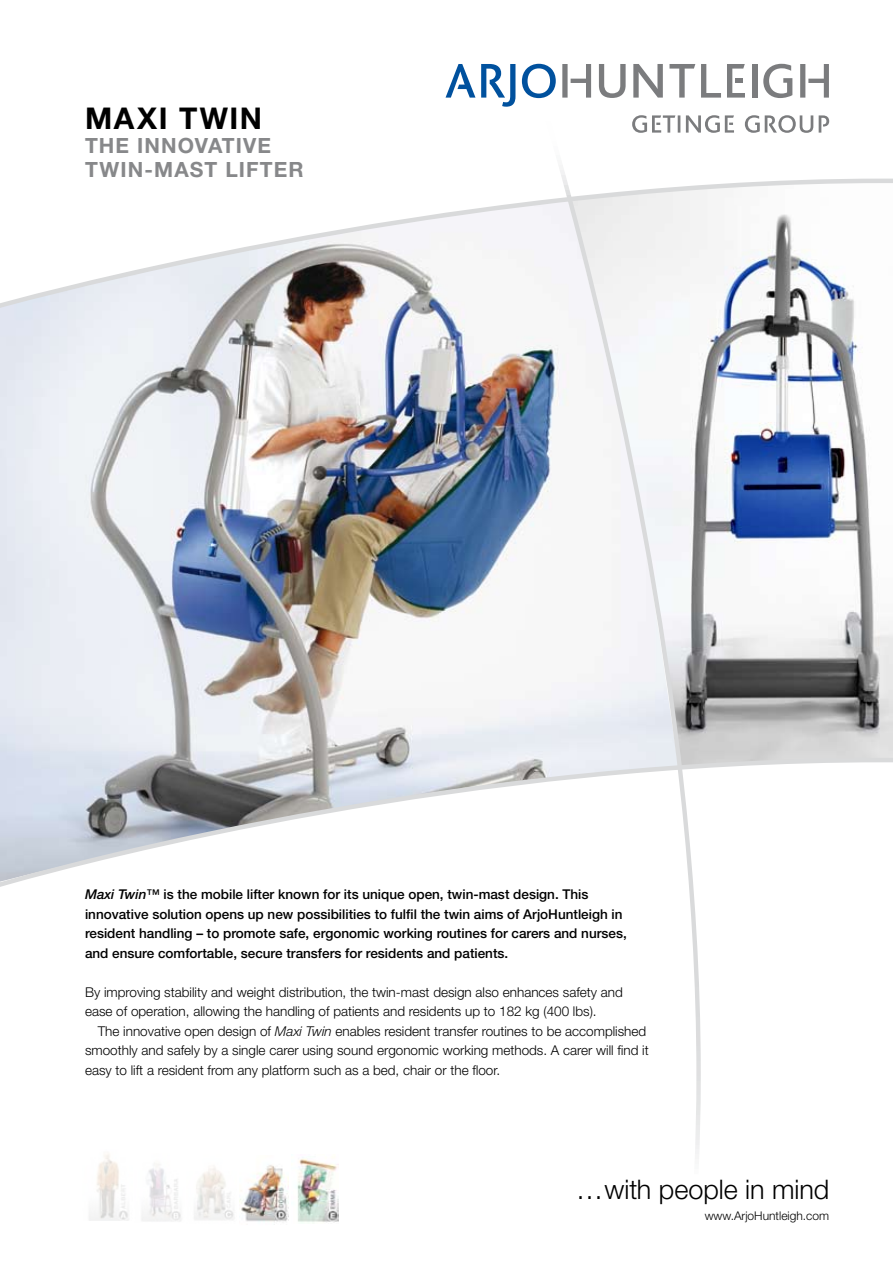
<style>
.page{position:relative;width:893px;height:1263px;background:#fff}
.page>*{position:absolute;margin:0;border:0;box-sizing:border-box;transform-origin:0 0}
.t1{font:700 30px "Helvetica Neue LT Pro";letter-spacing:.055em;color:#000}
.t2{font:300 27px "Helvetica Neue LT Pro";letter-spacing:-.005em;color:#000}
.t3{font:700 21px/24px "Helvetica Neue LT Pro";letter-spacing:.05em;color:#87888a}
.t4{font:300 13.5px/19.5px "Helvetica Neue LT Pro";color:#000}
.t5{font:500 13.5px/19.5px "Helvetica Neue LT Pro";color:#000}
.t6{font:300 12px "Helvetica Neue LT Pro";color:#000}
.s1{font-style:italic}
</style>
<div class="page">
<svg style="left:446px;top:64px;width:29px;height:34px"></svg>
<svg style="left:481px;top:64px;width:34px;height:43px"></svg>
<svg style="left:522px;top:64px;width:34px;height:34px"></svg>
<svg style="left:562px;top:64px;width:29px;height:34px"></svg>
<svg style="left:800px;top:64px;width:29px;height:34px"></svg>
<svg style="left:701px;top:64px;width:20px;height:34px"></svg>
<svg style="left:763px;top:64px;width:29px;height:34px"></svg>
<svg style="left:727px;top:64px;width:18px;height:34px"></svg>
<div style="left:752px;top:64px;width:6px;height:34px;background:#7b7c7e"></div>
<svg style="left:633px;top:64px;width:30px;height:34px"></svg>
<svg style="left:599px;top:64px;width:27px;height:34px"></svg>
<svg style="left:669px;top:64px;width:26px;height:34px"></svg>
<svg style="left:635px;top:115px;width:194px;height:18px"></svg>
<svg style="left:560px;top:118px;width:141px;height:1036px"></svg>
<img style="left:89px;top:1154px;width:40px;height:66px">
<img style="left:142px;top:1164px;width:39px;height:57px">
<img style="left:194px;top:1167px;width:40px;height:53px">
<img style="left:239px;top:1165px;width:50px;height:57px">
<img style="left:297px;top:1159px;width:41px;height:63px">
<img style="left:0;top:179px;width:893px;height:711px">
<h1 class="t1" style="left:85px;top:100px;width:179px">MAXI TWIN</h1>
<h3 class="t3" style="left:85px;top:133px;width:185px">THE INNOVATIVE<br>TWIN</h3>
<h3 class="t3" style="left:145px;top:157px;width:161px">-MAST LIFTER</h3>
<p class="t5" style="left:85px;top:885px;width:543px"><span class="s1">Maxi Twin™</span> is the mobile lifter known for its unique open, twin-mast design. This innovative solution opens up new possibilities to fulfil the twin aims of ArjoHuntleigh in resident handling – to promote safe, ergonomic working routines for carers and nurses, and ensure comfortable, secure transfers for residents and patients.</p>
<p class="t4" style="left:85px;top:982px;width:539px">By improving stability and weight distribution, the twin-mast design also enhances safety and ease of operation, allowing the handling of patients and residents up to 182 kg (400 lbs).</p>
<p class="t4" style="left:85px;top:1021px;width:565px;text-indent:13px">The innovative open design of <span class="s1">Maxi Twin</span> enables resident transfer routines to be accomplished smoothly and safely by a single carer using sound ergonomic working methods. A carer will find it easy to lift a resident from any platform such as a bed, chair or the floor.</p>
<h2 class="t2" style="left:576px;top:1173px;width:254px">…with people in mind</h2>
<p class="t6" style="left:705px;top:1209px;width:126px">www.ArjoHuntleigh.com</p>
</div>
